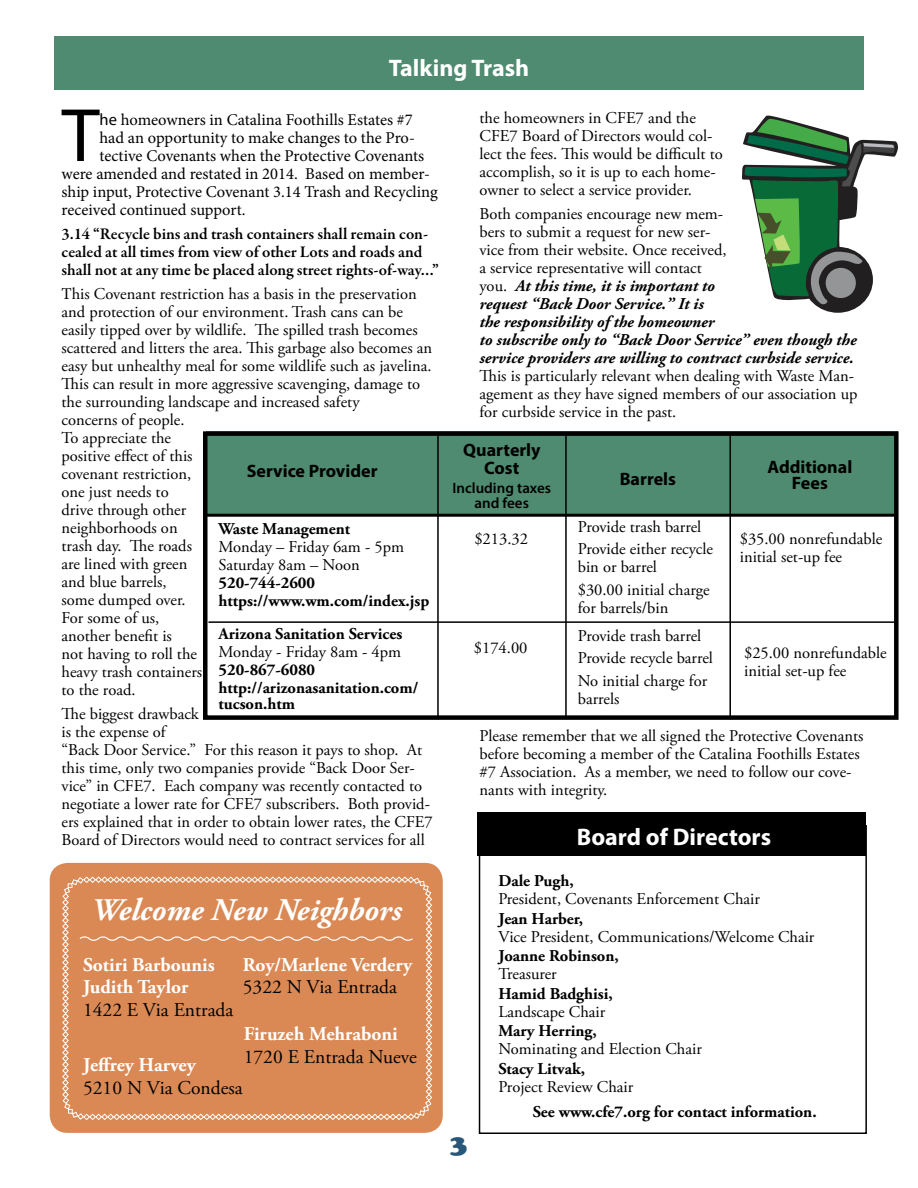
<style>
.page{position:relative;width:918px;height:1188px;background:#fff}
.page>*{position:absolute;margin:0;border:0;box-sizing:border-box;transform-origin:0 0}
.t1{font:76.2px "Myriad Pro";color:#000}
.t2{font:italic 700 31.5px "Adobe Garamond Pro";color:#fff}
.t3{font:27px "Cooper Black Std";color:#28577a}
.t4{font:700 24px "Myriad Pro";color:#fff}
.t5{font:700 19.5px/22.5px "Adobe Garamond Pro";color:#fff}
.t6{font:19.5px "Adobe Garamond Pro";color:#000}
.t7{font:700 18px/18px "Myriad Pro";color:#000;text-align:center}
.t8{font:16.5px/18px "Adobe Garamond Pro";color:#000}
.t9{font:italic 700 16.5px/18px "Adobe Garamond Pro";color:#000}
.t10{font:700 16.5px/18px "Adobe Garamond Pro";color:#000}
.t11{font:16.5px "Minion Pro";letter-spacing:-.005em;color:#000}
.t12{font:600 16.5px/18px "Garamond Premr Pro";color:#000}
.t13{font:600 15px/15px "Myriad Pro";color:#000;text-align:center}
.s1{font-weight:400;font-style:normal}
.s2{font-family:"Myriad Pro"}
.s3{font-family:"Minion Pro"}
</style>
<div class="page">
<div style="left:477px;top:813px;width:389px;height:43px;background:#000"></div>
<div style="left:54px;top:36px;width:810px;height:54px;background:#4f8b70"></div>
<div style="left:206px;top:431px;width:691px;height:84px;background:#4f8b70"></div>
<div style="left:203px;top:431px;width:696px;height:289px;border:4px solid #000"></div>
<hr style="left:208px;top:621px;width:689px;height:2px;background:#000">
<hr style="left:437px;top:433px;width:2px;height:286px;background:#000">
<hr style="left:565px;top:434px;width:2px;height:285px;background:#000">
<hr style="left:729px;top:433px;width:2px;height:286px;background:#000">
<hr style="left:204px;top:514px;width:694px;height:3px;background:#000">
<div style="left:50px;top:863px;width:393px;height:270px;background:#da8955;border-radius:18px"></div>
<div style="left:479px;top:825px;width:388px;height:309px;border:2px solid #000"></div>
<svg style="left:62px;top:876px;width:370px;height:244px"></svg>
<svg style="left:742px;top:115px;width:156px;height:197px"></svg>
<h3 class="t4" style="left:389px;top:53px;width:142px">Talking Trash</h3>
<p class="t8" style="left:480px;top:110px;width:245px">the homeowners in CFE7 and the CFE7 Board of Directors would col&shy;lect the fees. This would be difficult to accomplish, so it is up to each home&shy;owner to select a service provider.</p>
<p class="t9" style="left:480px;top:205px;width:379px"><span class="s1">Both companies encourage new mem-<br>bers to submit a request for new ser-<br>vice from their website. Once received,<br>a service representative will contact<br>you.</span> At this time, it is important to<br>request “Back Door Service.” It is<br>the responsibility of the homeowner<br>to subscribe only to “Back Door Service” even though the service providers are willing to contract curbside service.</p>
<p class="t8" style="left:480px;top:368px;width:379px">This is particularly relevant when dealing with Waste Man&shy;agement as they have signed members of our association up for curbside service in the past.</p>
<h1 class="t1" style="left:62px;top:88px;width:39px">T</h1>
<p class="t11" style="left:100px;top:109px;width:315px"><span class="s2">he</span> homeowners in Catalina Foothills Estates #7</p>
<p class="t11" style="left:100px;top:127px;width:317px">had an opportunity to make changes to the Pro-</p>
<p class="t11" style="left:100px;top:145px;width:326px">tective Covenants when the Protective Covenants</p>
<p class="t11" style="left:62px;top:163px;width:370px">were amended and restated in 2014. Based on member-</p>
<p class="t11" style="left:62px;top:181px;width:378px">ship input, Protective Covenant 3.14 Trash and Recycling</p>
<p class="t11" style="left:62px;top:199px;width:185px">received continued support.</p>
<p class="t12" style="left:62px;top:225px;width:379px">3.14 “Recycle bins and trash containers shall remain con&shy;cealed at all times from view of other Lots and roads and shall not at any time be placed along street rights-of-way…”</p>
<p class="t8" style="left:62px;top:285px;width:372px"><span class="s3">T</span>his Covenant restriction has a basis in the preservation and protection of our environment. Trash cans can be easily tipped over by wildlife. The spilled trash becomes scattered and litters the area. This garbage also becomes an easy but unhealthy meal for some wildlife such as javelina.<br>This can result in more aggressive scavenging, damage to the surrounding landscape and increased safety<br>concerns of people.<br>To appreciate the<br>positive effect of this<br>covenant restriction,<br>one just needs to<br>drive through other<br>neighborhoods on<br>trash day. The roads<br>are lined with green<br>and blue barrels,<br>some dumped over.<br>For some of us,<br>another benefit is<br>not having to roll the<br>heavy trash containers<br>to the road.</p>
<p class="t8" style="left:62px;top:705px;width:373px">The biggest drawback<br>is the expense of<br>“Back Door Service.” For this reason it pays to shop. At this time, only two companies provide “Back Door Ser&shy;vice” in CFE7. Each company was recently contacted to negotiate a lower rate for CFE7 subscribers. Both provid&shy;ers explained that in order to obtain lower rates, the CFE7<br>Board of Directors would need to contract services for all</p>
<p class="t7" style="left:463px;top:441px;width:79px">Quarterly<br>Cost</p>
<p class="t7" style="left:767px;top:458px;width:86px;line-height:16.5px">Additional<br>Fees</p>
<p class="t7" style="left:247px;top:461px;width:132px">Service Provider</p>
<p class="t7" style="left:620px;top:470px;width:58px">Barrels</p>
<p class="t13" style="left:452px;top:480px;width:100px">Including taxes and fees</p>
<p class="t8" style="left:578px;top:516px;width:137px;line-height:22.5px">Provide trash barrel<br>Provide either recycle</p>
<p class="t8" style="left:578px;top:556px;width:133px;line-height:22.5px">bin or barrel<br>$30.00 initial charge</p>
<p class="t8" style="left:578px;top:599px;width:92px">for barrels/bin</p>
<p class="t10" style="left:219px;top:520px;width:133px">Waste Management</p>
<p class="t8" style="left:219px;top:538px;width:187px">Monday – Friday 6am - 5pm<br>Saturday 8am – Noon</p>
<p class="t10" style="left:219px;top:574px;width:212px">520-744-2600 https://www.wm.com/index.jsp</p>
<p class="t10" style="left:219px;top:625px;width:185px">Arizona Sanitation Services</p>
<p class="t8" style="left:219px;top:643px;width:184px">Monday - Friday 8am - 4pm</p>
<p class="t10" style="left:219px;top:661px;width:201px">520-867-6080 http://arizonasanitation.com/</p>
<p class="t10" style="left:219px;top:695px;width:78px">tucson.htm</p>
<p class="t8" style="left:474px;top:531px;width:55px">$213.32</p>
<p class="t8" style="left:740px;top:531px;width:144px">$35.00 nonrefundable initial set-up fee</p>
<p class="t8" style="left:578px;top:625px;width:137px;line-height:22.5px">Provide trash barrel<br>Provide recycle barrel<br>No initial charge for</p>
<p class="t8" style="left:578px;top:690px;width:43px">barrels</p>
<p class="t8" style="left:474px;top:639px;width:55px">$174.00</p>
<p class="t8" style="left:744px;top:644px;width:144px">$25.00 nonrefundable initial set-up fee</p>
<p class="t8" style="left:480px;top:728px;width:385px">Please remember that we all signed the Protective Covenants before becoming a member of the Catalina Foothills Estates #7 Association. As a member, we need to follow our cove&shy;nants with integrity.</p>
<h3 class="t4" style="left:577px;top:821px;width:196px">Board of Directors</h3>
<h2 class="t2" style="left:91px;top:892px;width:312px">Welcome New Neighbors</h2>
<p class="t5" style="left:83px;top:954px;width:133px">Sotiri Barbounis<br>Judith Taylor</p>
<p class="t6" style="left:83px;top:998px;width:152px">1422 E Via Entrada</p>
<p class="t5" style="left:243px;top:954px;width:171px">Roy/Marlene Verdery</p>
<p class="t6" style="left:243px;top:975px;width:156px">5322 N Via Entrada</p>
<p class="t5" style="left:244px;top:1023px;width:156px">Firuzeh Mehraboni</p>
<p class="t6" style="left:244px;top:1045px;width:175px">1720 E Entrada Nueve</p>
<p class="t5" style="left:83px;top:1054px;width:114px">Jeffrey Harvey</p>
<p class="t6" style="left:83px;top:1076px;width:161px">5210 N Via Condesa</p>
<h3 class="t3" style="left:450px;top:1127px;width:19px">3</h3>
<p class="t10" style="left:498px;top:872px;width:77px">Dale Pugh,</p>
<p class="t8" style="left:498px;top:891px;width:263px">President, Covenants Enforcement Chair</p>
<p class="t10" style="left:498px;top:910px;width:86px">Jean Harber,</p>
<p class="t8" style="left:498px;top:928px;width:317px">Vice President, Communications/Welcome Chair</p>
<p class="t10" style="left:498px;top:947px;width:122px">Joanne Robinson,</p>
<p class="t8" style="left:498px;top:966px;width:60px">Treasurer</p>
<p class="t10" style="left:498px;top:985px;width:116px">Hamid Badghisi,</p>
<p class="t8" style="left:498px;top:1003px;width:108px">Landscape Chair</p>
<p class="t10" style="left:498px;top:1022px;width:100px">Mary Herring,</p>
<p class="t8" style="left:498px;top:1041px;width:205px">Nominating and Election Chair</p>
<p class="t10" style="left:498px;top:1060px;width:88px">Stacy Litvak,</p>
<p class="t8" style="left:498px;top:1078px;width:136px">Project Review Chair</p>
<p class="t10" style="left:533px;top:1103px;width:285px">See www.cfe7.org for contact information.</p>
</div>
